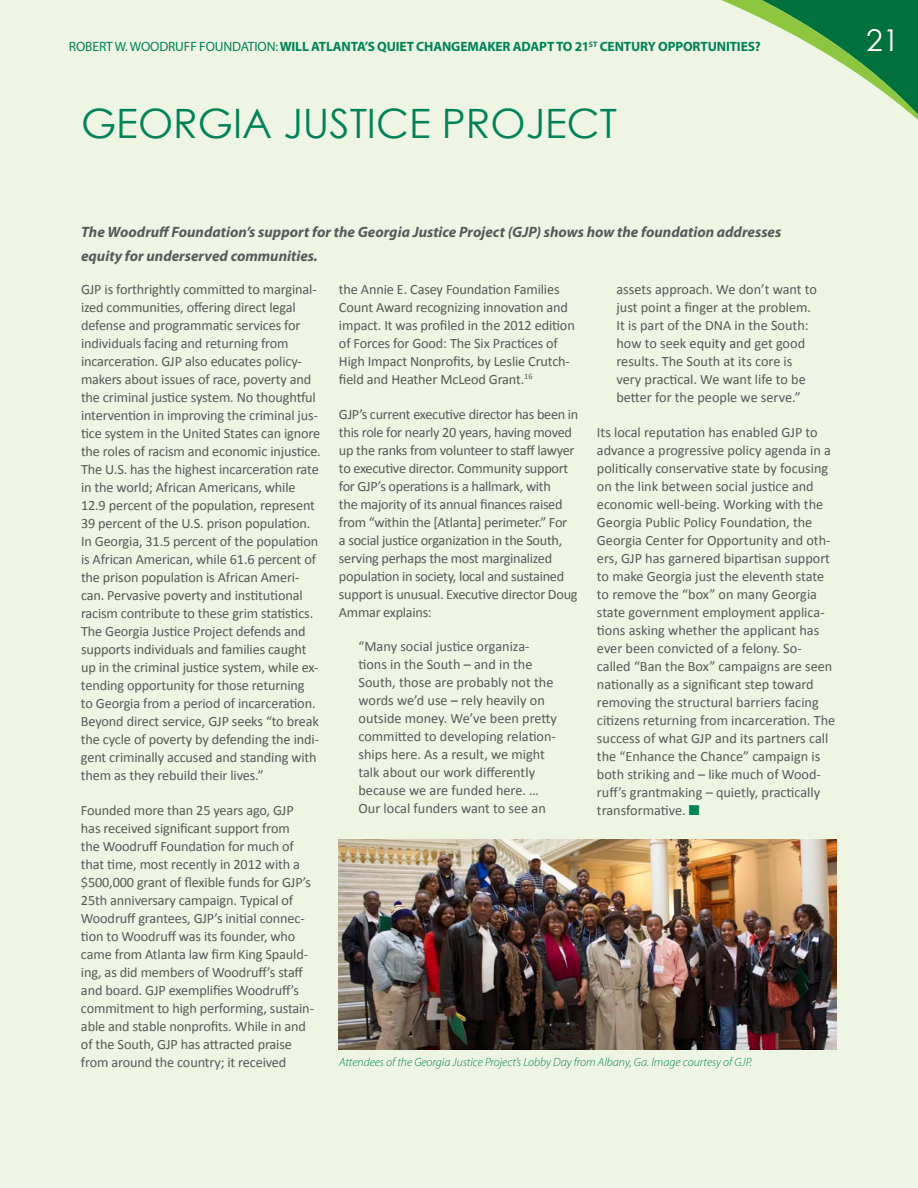
<style>
.page{position:relative;width:918px;height:1188px;background:#eef5e2}
.page>*{position:absolute;margin:0;border:0;box-sizing:border-box;transform-origin:0 0}
.t1{font:40.5px "Century Gothic";color:#008358}
.t2{font:30px "Century Gothic";color:#fff}
.t3{font:italic 700 15px/24px "Myriad Pro";color:#58595b}
.t4{font:14.25px/18px "Calibri";letter-spacing:-.01em;color:#58595b}
.t5{font:700 13.5px "Myriad Pro";letter-spacing:-.01em;color:#008358}
.t6{font:italic 300 12px "Myriad Pro";color:#008358}
.s1{font-weight:400}
.s2{color:#4e4e4e}
.s3{color:#008358}
</style>
<div class="page">
<svg style="left:721px;top:0;width:197px;height:120px"></svg>
<img style="left:339px;top:840px;width:498px;height:210px">
<p class="t5" style="left:69px;top:38px;width:693px"><span class="s1">ROBERT W. WOODRUFF FOUNDATION:</span> WILL ATLANTA’S QUIET CHANGEMAKER ADAPT TO 21<sup>ST</sup> CENTURY OPPORTUNITIES?</p>
<h1 class="t1" style="left:81px;top:99px;width:538px">GEORGIA JUSTICE PROJECT</h1>
<h2 class="t2" style="left:866px;top:22px;width:35px">21</h2>
<p class="t3" style="left:81px;top:220px;width:702px">The Woodruff Foundation’s support for the Georgia Justice Project (GJP) shows how the foundation addresses equity for underserved communities.</p>
<p class="t4" style="left:81px;top:281px;width:241px">GJP is forthrightly committed to marginal&shy;ized communities, offering direct legal defense and programmatic services for individuals facing and returning from incarceration. GJP also educates policy&shy;makers about issues of race, poverty and the criminal justice system. No thoughtful intervention in improving the criminal jus&shy;tice system in the United States can ignore the roles of racism and economic injustice.<br>The U.S. has the highest incarceration rate in the world; African Americans, while 12.9 percent of the population, represent 39 percent of the U.S. prison population.<br>In Georgia, 31.5 percent of the population is African American, while 61.6 percent of the prison population is African Ameri&shy;can. Pervasive poverty and institutional racism contribute to these grim statistics.<br>The Georgia Justice Project defends and supports individuals and families caught up in the criminal justice system, while ex&shy;tending opportunity for those returning<br>to Georgia from a period of incarceration.<br>Beyond direct service, GJP seeks “to break the cycle of poverty by defending the indi&shy;gent criminally accused and standing with them as they rebuild their lives.”</p>
<p class="t4" style="left:81px;top:801px;width:235px">Founded more than 25 years ago, GJP has received significant support from<br>the Woodruff Foundation for much of that time, most recently in 2012 with a $500,000 grant of flexible funds for GJP’s 25th anniversary campaign. Typical of Woodruff grantees, GJP’s initial connec&shy;tion to Woodruff was its founder, who came from Atlanta law firm King Spauld&shy;ing, as did members of Woodruff’s staff and board. GJP exemplifies Woodruff’s commitment to high performing, sustain&shy;able and stable nonprofits. While in and of the South, GJP has attracted praise from around the country; it received</p>
<p class="t4" style="left:339px;top:280px;width:237px">the Annie E. Casey Foundation Families Count Award recognizing innovation and impact. It was profiled in the 2012 edition of Forces for Good: The Six Practices of High Impact Nonprofits, by Leslie Crutch&shy;field and Heather McLeod Grant.<sup>16</sup></p>
<p class="t4" style="left:339px;top:405px;width:241px">GJP’s current executive director has been in this role for nearly 20 years, having moved up the ranks from volunteer to staff lawyer to executive director. Community support for GJP’s operations is a hallmark, with<br>the majority of its annual finances raised from “within the [Atlanta] perimeter.” For<br>a social justice organization in the South, serving perhaps the most marginalized population in society, local and sustained support is unusual. Executive director Doug Ammar explains:</p>
<p class="t4" style="left:358px;top:637px;width:200px">“Many social justice organiza&shy;tions in the South <span class="s2">–</span> and in the<br>South, those are probably not the words we’d use <span class="s2">–</span> rely heavily on outside money. We’ve been pretty committed to developing relation&shy;ships here. As a result, we might talk about our work differently because we are funded here. …<br>Our local funders want to see an</p>
<p class="t4" style="left:616px;top:280px;width:202px">assets approach. We don’t want to just point a finger at the problem.<br>It is part of the DNA in the South: how to seek <span class="s2">equity and</span> get good results. The South at its core is very practical. We want life to be better for the people we serve.”</p>
<p class="t4" style="left:597px;top:423px;width:240px">Its local reputation has enabled GJP to advance a progressive policy agenda in a politically conservative state by focusing on the link between social justice and economic well-being. Working with the Georgia Public Policy Foundation, the Georgia Center for Opportunity and oth&shy;ers, GJP has garnered bipartisan support to make Georgia just the eleventh state to remove the “box” on many Georgia state government employment applica&shy;tions asking whether the applicant has ever been convicted of a felony. So&shy;called “Ban the Box” campaigns are seen nationally as a significant step toward removing the structural barriers facing citizens returning from incarceration. The success of what GJP and its partners call the “Enhance the Chance” campaign is both striking and – like much of Wood&shy;ruff’s grantmaking – quietly, practically transformative. <span class="s3">■</span></p>
<p class="t6" style="left:339px;top:1056px;width:415px">Attendees of the Georgia Justice Project’s Lobby Day from Albany, Ga. Image courtesy of GJP.</p>
</div>
